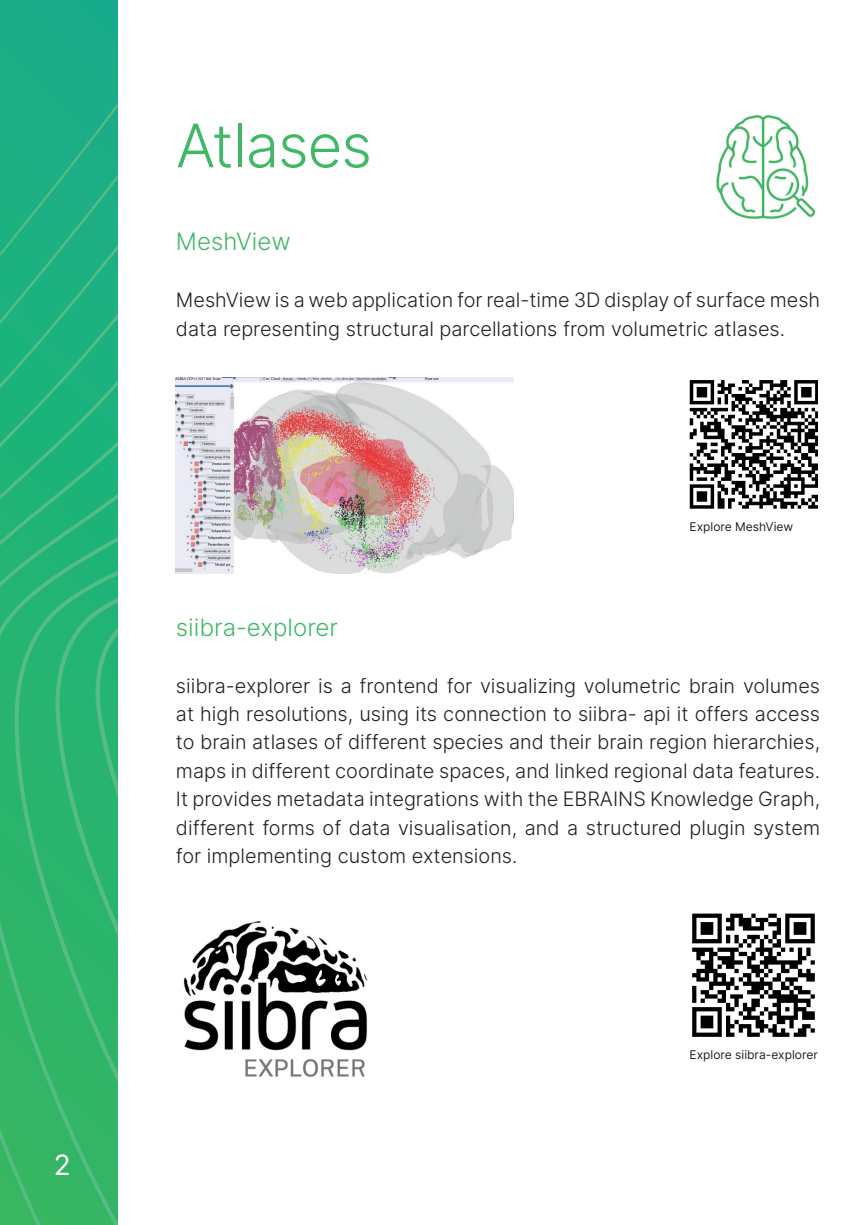
<style>
.page{position:relative;width:857px;height:1225px;background:#fff}
.page>*{position:absolute;margin:0;border:0;box-sizing:border-box;transform-origin:0 0}
.t1{font:300 60px "Inter";letter-spacing:-.02em;color:#40b865}
.t2{font:28px "Inter V";color:#fff}
.t3{font:300 24px "Inter";color:#40b865}
.t4{font:300 19.8px/28.4px "Inter";color:#231f20}
.t5{font:12px "Inter V";color:#231f20}
</style>
<div class="page">
<svg style="left:0;top:0;width:117px;height:1225px;background:#24b179"></svg>
<svg style="left:16px;top:58px;width:101px;height:1167px;background:#27b376"></svg>
<svg style="left:51px;top:145px;width:66px;height:1076px;background:#28b375"></svg>
<svg style="left:90px;top:229px;width:27px;height:964px;background:#29b474"></svg>
<img style="left:176px;top:377px;width:337px;height:196px">
<img style="left:689px;top:380px;width:127px;height:129px">
<img style="left:183px;top:921px;width:185px;height:156px">
<img style="left:692px;top:913px;width:123px;height:124px">
<img style="left:716px;top:114px;width:100px;height:105px">
<h2 class="t2" style="left:54px;top:1144px;width:18px">2</h2>
<h1 class="t1" style="left:176px;top:103px;width:197px">Atlases</h1>
<p class="t3" style="left:176px;top:224px;width:116px">MeshView</p>
<p class="t4" style="left:176px;top:285px;width:645px">MeshView is a web application for real-time 3D display of surface mesh data representing structural parcellations from volumetric atlases.</p>
<p class="t5" style="left:689px;top:517px;width:105px">Explore MeshView</p>
<p class="t3" style="left:176px;top:610px;width:163px">siibra-explorer</p>
<p class="t4" style="left:176px;top:671px;width:645px;text-align:justify">siibra-explorer is a frontend for visualizing volumetric brain volumes at high resolutions, using its connection to siibra- api it offers access to brain atlases of different species and their brain region hierarchies, maps in different coordinate spaces, and linked regional data features.<br>It provides metadata integrations with the EBRAINS Knowledge Graph, different forms of data visualisation, and a structured plugin system for implementing custom extensions.</p>
<p class="t5" style="left:689px;top:1046px;width:130px">Explore siibra-explorer</p>
</div>
